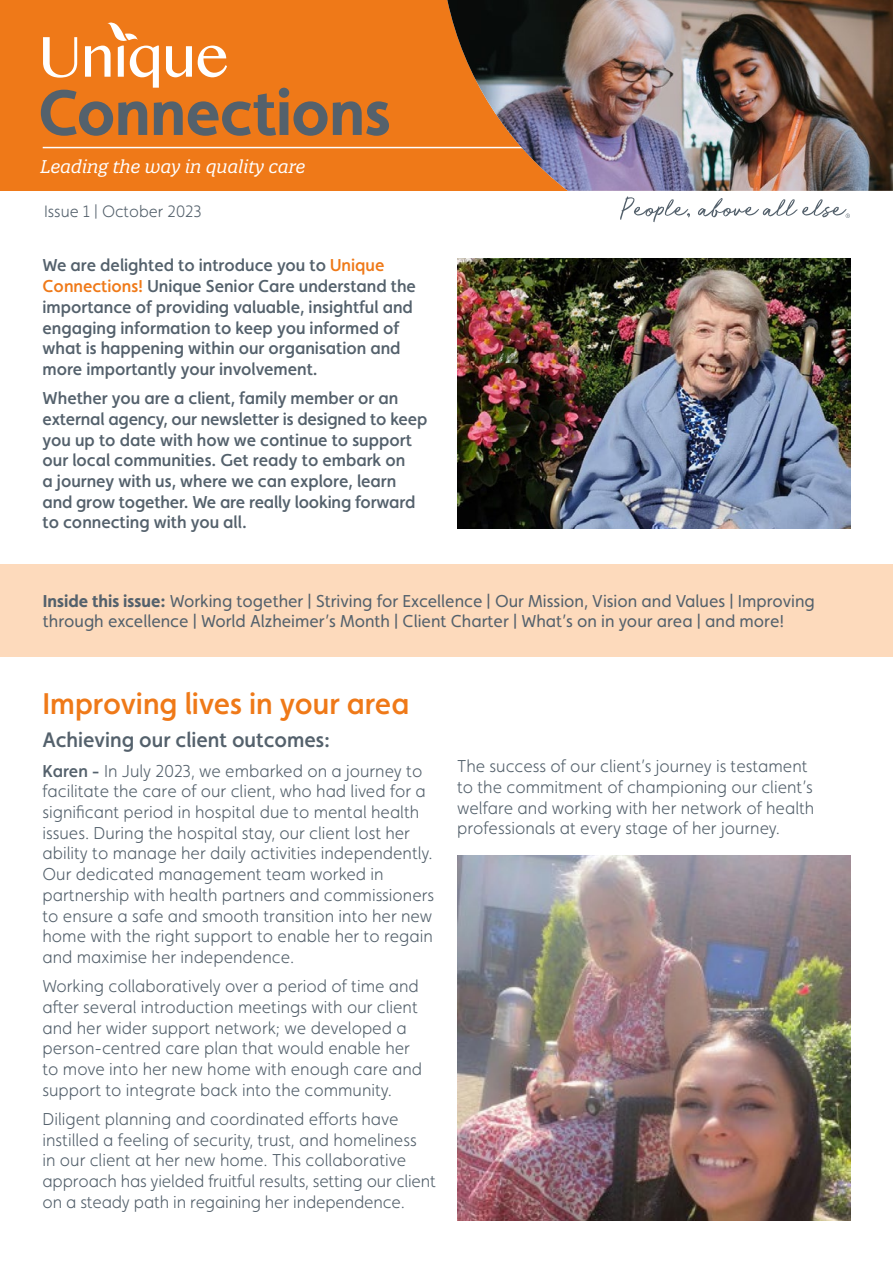
<style>
.page{position:relative;width:893px;height:1263px;background:#fff}
.page>*{position:absolute;margin:0;border:0;box-sizing:border-box;transform-origin:0 0}
.t1{font:500 30px "Faricy New";color:#ef7918}
.t2{font:500 21px "Faricy New";color:#54616c}
.t3{font:italic 17.85px "Quatro Slab";color:#fff}
.t4{font:300 17.25px/20.7px "Faricy New";color:#54616c}
.t5{font:500 17.25px/20.7px "Faricy New";color:#54616c}
.t6{font:17.25px/20.7px "Faricy New";color:#54616c}
.t7{font:300 16.5px "Faricy New";color:#54616c}
.s1{color:#ef7918}
.s2{font-weight:700}
.s3{font-weight:500}
</style>
<div class="page">
<div style="left:0;top:564px;width:893px;height:93px;background:#fddabc"></div>
<div style="left:1px;top:0;width:892px;height:191px;background:#ef7918"></div>
<hr style="left:43px;top:147px;width:807px;height:1px;background:#fff">
<svg style="left:620px;top:197px;width:70px;height:25px"></svg>
<svg style="left:698px;top:198px;width:152px;height:20px"></svg>
<img style="left:447px;top:0;width:446px;height:191px">
<svg style="left:41px;top:22px;width:348px;height:114px"></svg>
<img style="left:457px;top:258px;width:393px;height:271px">
<img style="left:457px;top:856px;width:393px;height:364px">
<p class="t3" style="left:41px;top:155px;width:266px">Leading the way in quality care</p>
<p class="t7" style="left:44px;top:202px;width:159px">Issue 1 | October 2023</p>
<p class="t5" style="left:43px;top:255px;width:375px">We are delighted to introduce you to <span class="s1">Unique Connections!</span> Unique Senior Care understand the importance of providing valuable, insightful and engaging information to keep you informed of what is happening within our organisation and more importantly your involvement.</p>
<p class="t5" style="left:43px;top:388px;width:386px">Whether you are a client, family member or an external agency, our newsletter is designed to keep you up to date with how we continue to support our local communities. Get ready to embark on<br>a journey with us, where we can explore, learn and grow together. We are really looking forward to connecting with you all.</p>
<p class="t6" style="left:43px;top:590px;width:773px"><span class="s2">Inside this issue:</span> Working together | Striving for Excellence | Our Mission, Vision and Values | Improving through excellence | World Alzheimer’s Month | Client Charter | What’s on in your area | and more!</p>
<h1 class="t1" style="left:43px;top:685px;width:368px">Improving lives in your area</h1>
<p class="t2" style="left:43px;top:728px;width:289px">Achieving our client outcomes:</p>
<p class="t4" style="left:43px;top:760px;width:393px"><span class="s3">Karen -</span> In July 2023, we embarked on a journey to facilitate the care of our client, who had lived for a significant period in hospital due to mental health issues. During the hospital stay, our client lost her ability to manage her daily activities independently.<br>Our dedicated management team worked in partnership with health partners and commissioners to ensure a safe and smooth transition into her new home with the right support to enable her to regain and maximise her independence.</p>
<p class="t4" style="left:43px;top:976px;width:381px">Working collaboratively over a period of time and after several introduction meetings with our client and her wider support network; we developed a person-centred care plan that would enable her to move into her new home with enough care and support to integrate back into the community.</p>
<p class="t4" style="left:43px;top:1108px;width:395px">Diligent planning and coordinated efforts have instilled a feeling of security, trust, and homeliness<br>in our client at her new home. This collaborative approach has yielded fruitful results, setting our client on a steady path in regaining her independence.</p>
<p class="t4" style="left:457px;top:756px;width:359px">The success of our client’s journey is testament to the commitment of championing our client’s welfare and working with her network of health professionals at every stage of her journey.</p>
</div>
